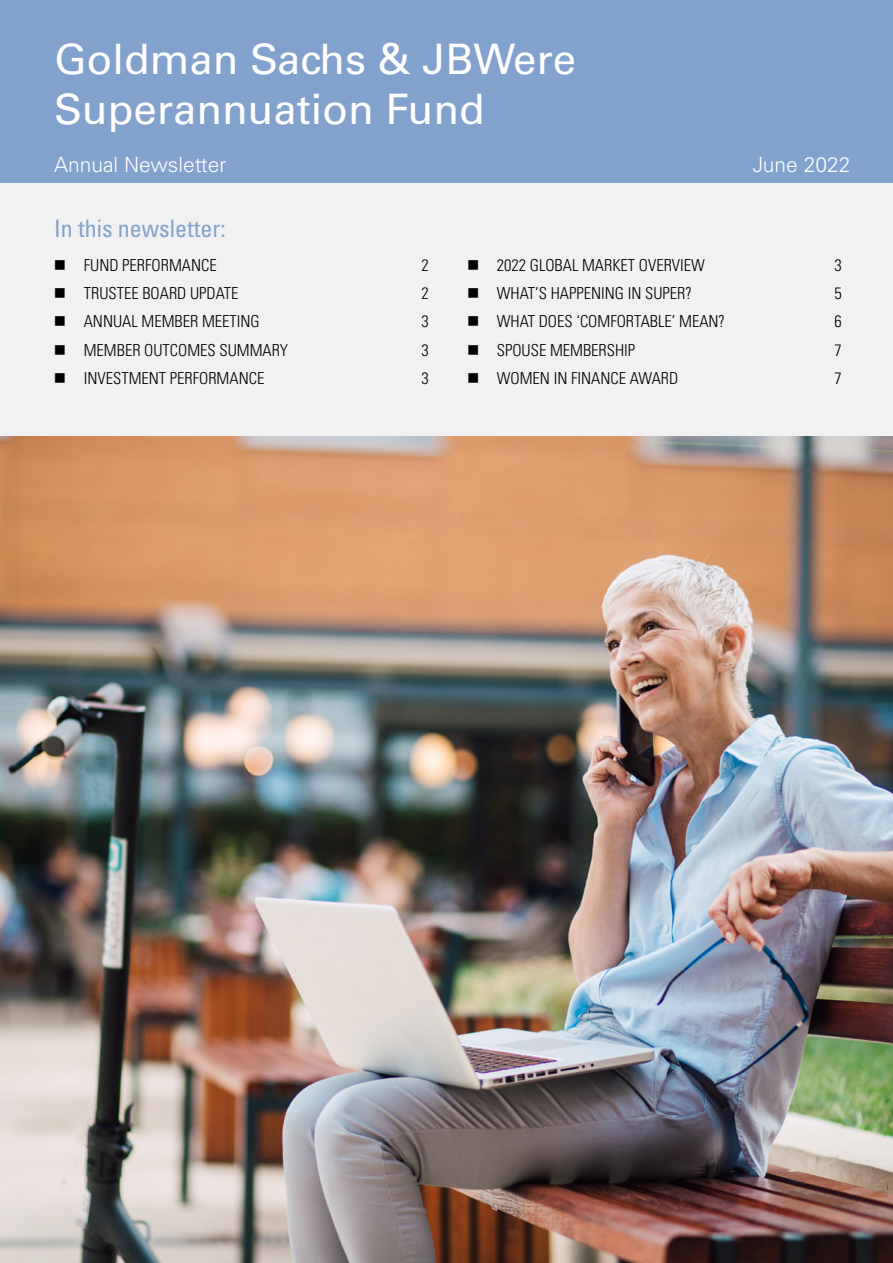
<style>
.page{position:relative;width:893px;height:1263px;background:#fff}
.page>*{position:absolute;margin:0;border:0;box-sizing:border-box;transform-origin:0 0}
.t1{font:42px/50.4px "Univers";color:#fff}
.t2{font:condensed 24px "Univers";color:#82a1cc}
.t3{font:300 21px "Univers";color:#fff}
.t4{font:300 condensed 16.5px "Univers";color:#000}
</style>
<div class="page">
<div style="left:0;top:0;width:893px;height:184px;background:#82a1cc"></div>
<div style="left:0;top:184px;width:893px;height:253px;background:#f1f1f1"></div>
<img style="left:0;top:437px;width:893px;height:826px">
<h1 class="t1" style="left:54px;top:34px;width:524px">Goldman Sachs &amp; JBWere<br>Superannuation Fund</h1>
<p class="t3" style="left:54px;top:152px;width:174px">Annual Newsletter</p>
<p class="t3" style="left:753px;top:152px;width:99px">June 2022</p>
<h2 class="t2" style="left:54px;top:213px;width:173px">In this newsletter:</h2>
<p class="t4" style="left:84px;top:255px;width:134px">FUND PERFORMANCE</p>
<p class="t4" style="left:421px;top:255px;width:9px">2</p>
<p class="t4" style="left:84px;top:283px;width:156px">TRUSTEE BOARD UPDATE</p>
<p class="t4" style="left:421px;top:283px;width:9px">2</p>
<p class="t4" style="left:84px;top:312px;width:177px">ANNUAL MEMBER MEETING</p>
<p class="t4" style="left:421px;top:312px;width:9px">3</p>
<p class="t4" style="left:84px;top:340px;width:206px">MEMBER OUTCOMES SUMMARY</p>
<p class="t4" style="left:421px;top:340px;width:9px">3</p>
<p class="t4" style="left:84px;top:368px;width:182px">INVESTMENT PERFORMANCE</p>
<p class="t4" style="left:421px;top:368px;width:9px">3</p>
<p class="t4" style="left:497px;top:255px;width:210px">2022 GLOBAL MARKET OVERVIEW</p>
<p class="t4" style="left:835px;top:255px;width:9px">3</p>
<p class="t4" style="left:497px;top:283px;width:196px">WHAT’S HAPPENING IN SUPER?</p>
<p class="t4" style="left:835px;top:283px;width:9px">5</p>
<p class="t4" style="left:497px;top:312px;width:230px">WHAT DOES ‘COMFORTABLE’ MEAN?</p>
<p class="t4" style="left:835px;top:312px;width:9px">6</p>
<p class="t4" style="left:497px;top:340px;width:140px">SPOUSE MEMBERSHIP</p>
<p class="t4" style="left:835px;top:340px;width:9px">7</p>
<p class="t4" style="left:497px;top:368px;width:183px">WOMEN IN FINANCE AWARD</p>
<p class="t4" style="left:835px;top:368px;width:9px">7</p>
</div>
